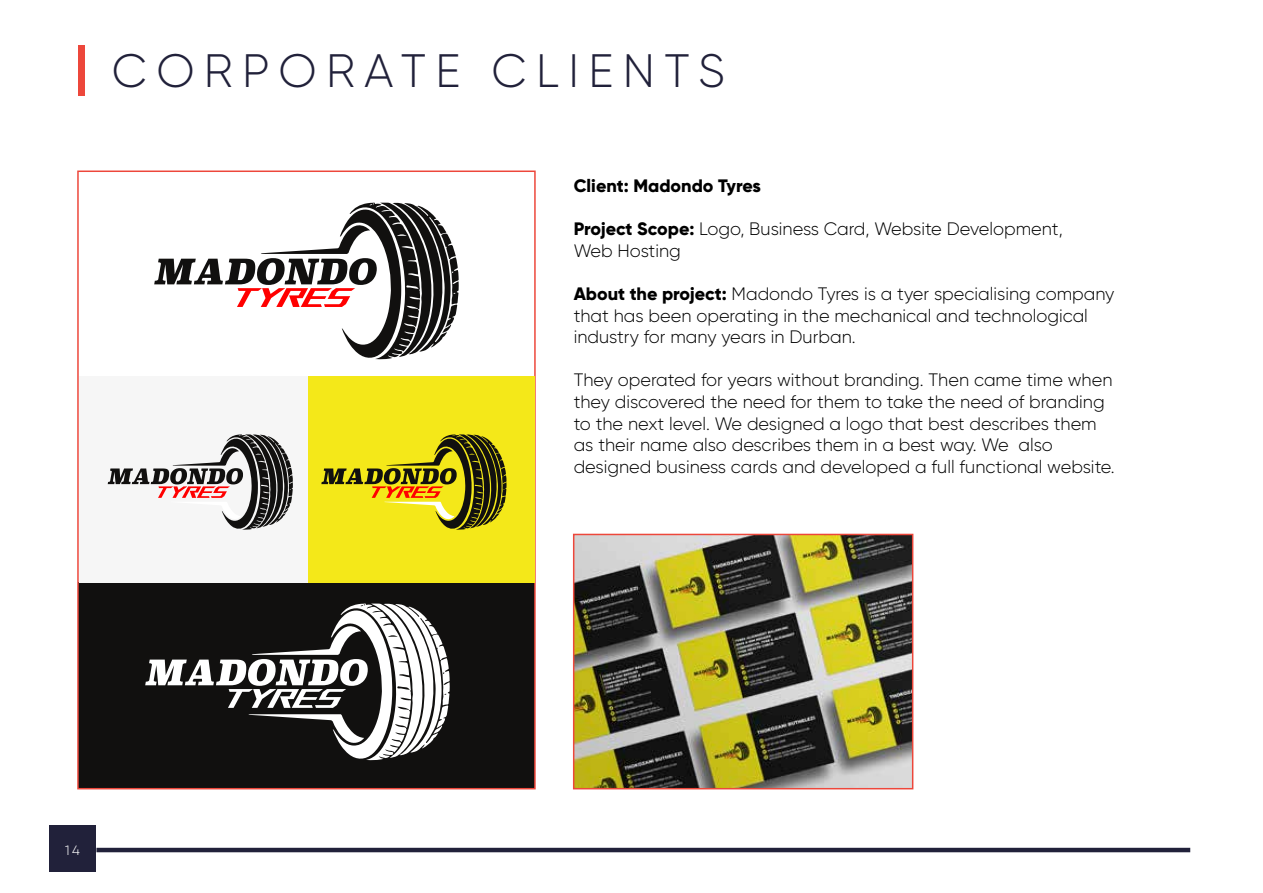
<style>
.page{position:relative;width:1263px;height:893px;background:#fff}
.page>*{position:absolute;margin:0;border:0;box-sizing:border-box;transform-origin:0 0}
.t1{font:300 46.8px "Gilroy";letter-spacing:.2em;color:#21213a}
.t2{font:300 18px/21.6px "Gilroy";color:#000}
.t3{font:800 18px "Gilroy";color:#000}
.t4{font:300 13.5px "Gilroy";color:#fff}
.s1{font-weight:800}
</style>
<div class="page">
<div style="left:78px;top:582px;width:457px;height:207px;background:#11100f"></div>
<img style="left:576px;top:537px;width:334px;height:249px">
<div style="left:78px;top:45px;width:6px;height:50px;background:#ed473b"></div>
<hr style="left:96px;top:848px;width:1094px;height:4px;background:#21213a">
<div style="left:49px;top:825px;width:47px;height:47px;background:#21213a"></div>
<div style="left:77px;top:171px;width:459px;height:618px;border:2px solid #ed473b"></div>
<div style="left:573px;top:534px;width:340px;height:255px;border:2px solid #ed473b"></div>
<svg style="left:154px;top:202px;width:305px;height:157px"></svg>
<div style="left:308px;top:376px;width:227px;height:206px;background:#f4e819"></div>
<div style="left:79px;top:376px;width:229px;height:206px;background:#f6f6f6"></div>
<svg style="left:108px;top:434px;width:185px;height:96px"></svg>
<svg style="left:321px;top:434px;width:186px;height:96px"></svg>
<svg style="left:145px;top:603px;width:305px;height:157px"></svg>
<h1 class="t1" style="left:112px;top:42px;width:615px">CORPORATE CLIENTS</h1>
<p class="t3" style="left:574px;top:174px;width:189px">Client: Madondo Tyres</p>
<p class="t2" style="left:574px;top:218px;width:490px"><span class="s1">Project Scope:</span> Logo, Business Card, Website Development,<br>Web Hosting</p>
<p class="t2" style="left:574px;top:283px;width:542px"><span class="s1">About the project:</span> Madondo Tyres is a tyer specialising company that has been operating in the mechanical and technological industry for many years in Durban.</p>
<p class="t2" style="left:574px;top:369px;width:542px">They operated for years without branding. Then came time when they discovered the need for them to take the need of branding to the next level. We designed a logo that best describes them as their name also describes them in a best way. We also designed business cards and developed a full functional website.</p>
<p class="t4" style="left:65px;top:842px;width:16px">14</p>
</div>
